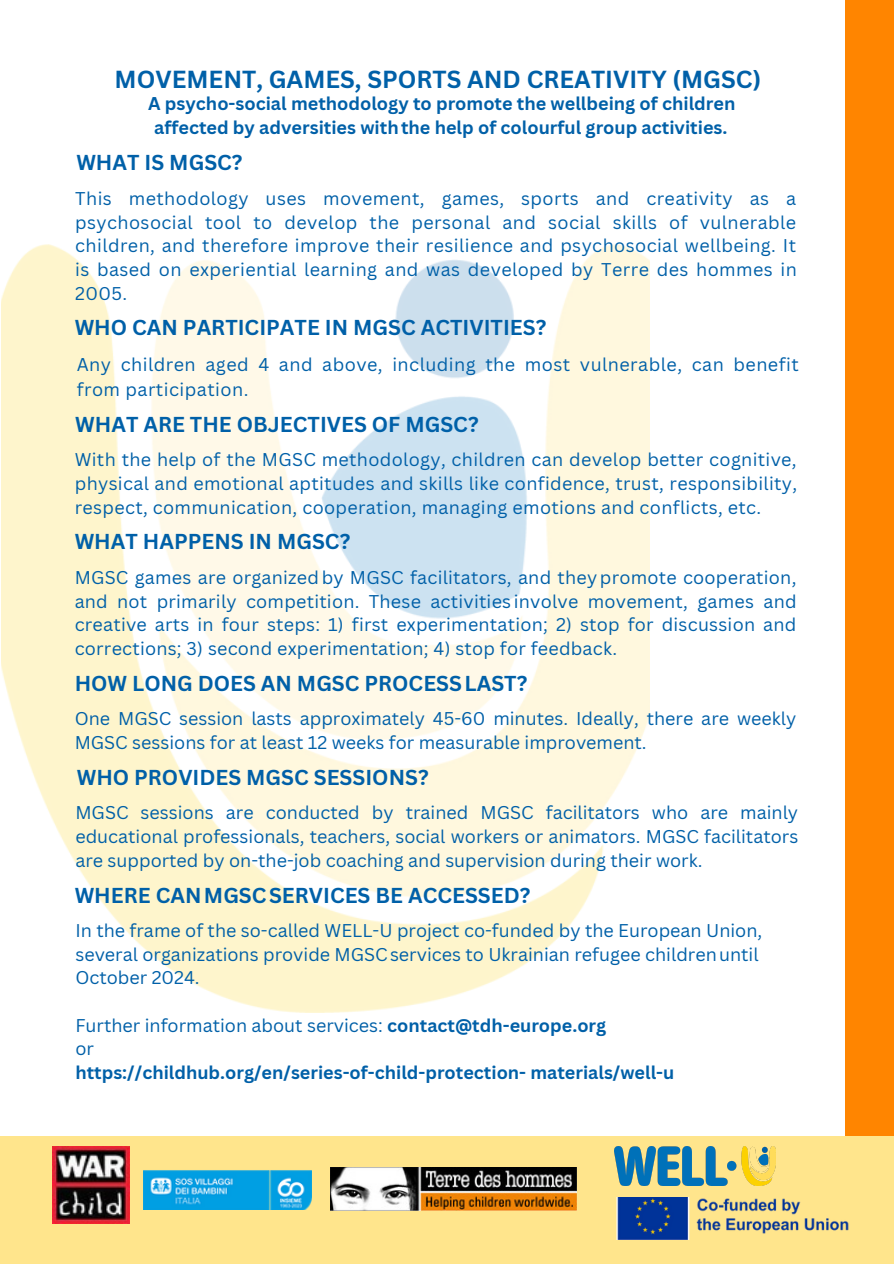
<style>
.page{position:relative;width:894px;height:1264px;background:#fff}
.page>*{position:absolute;margin:0;border:0;box-sizing:border-box;transform-origin:0 0}
.t1{font:700 24px "Canva Sans";color:#0060a8}
.t2{font:700 21px "Canva Sans";color:#0060a8}
.t3{font:18px/23.7px "Canva Sans";color:#0060a8;text-align:justify}
.t4{font:700 18px/23.7px "Canva Sans";color:#0060a8;text-align:center}
.t5{font:18px/24.8px "Canva Sans";letter-spacing:.025em;color:#0060a8}
.s1{font-weight:700}
</style>
<div class="page">
<div style="left:844px;top:0;width:49px;height:1263px;background:#ff8500"></div>
<div style="left:0;top:1135px;width:893px;height:128px;background:#ffe58c"></div>
<img style="left:330px;top:1167px;width:246px;height:43px">
<img style="left:614px;top:1146px;width:161px;height:39px">
<img style="left:143px;top:1170px;width:168px;height:39px">
<img style="left:616px;top:1197px;width:233px;height:42px">
<img style="left:1px;top:244px;width:648px;height:768px">
<img style="left:52px;top:1146px;width:77px;height:77px">
<p class="t1" style="left:114px;top:63px;width:648px">MOVEMENT, GAMES, SPORTS AND CREATIVITY (MGSC)</p>
<p class="t4" style="left:148px;top:92px;width:588px">A psycho-social methodology to promote the wellbeing of children affected by adversities withthe help of colourful group activities.</p>
<p class="t2" style="left:76px;top:147px;width:168px">WHAT IS MGSC?</p>
<p class="t3" style="left:75px;top:186px;width:723px">This methodology uses movement, games, sports and creativity as a psychosocial tool to develop the personal and social skills of vulnerable children, and therefore improve their resilience and psychosocial wellbeing. It is based on experiential learning and was developed by Terre des hommes in 2005.</p>
<p class="t2" style="left:75px;top:313px;width:473px">WHO CAN PARTICIPATE IN MGSC ACTIVITIES?</p>
<p class="t5" style="left:77px;top:352px;width:723px">Any children aged 4 and above, including the most vulnerable, can benefit from participation.</p>
<p class="t2" style="left:75px;top:409px;width:405px">WHAT ARE THE OBJECTIVES OF MGSC?</p>
<p class="t3" style="left:75px;top:447px;width:723px">With the help of the MGSC methodology, children can develop better cognitive, physical and emotional aptitudes and skills like confidence, trust, responsibility, respect, communication, cooperation, managing emotions and conflicts, etc.</p>
<p class="t2" style="left:75px;top:527px;width:277px">WHAT HAPPENS IN MGSC?</p>
<p class="t3" style="left:75px;top:565px;width:723px">MGSC games are organizedby MGSC facilitators, and theypromote cooperation, and not primarily competition. These activities involve movement, games and creative arts in four steps: 1) first experimentation; 2) stop for discussion and corrections; 3) second experimentation; 4) stop for feedback.</p>
<p class="t2" style="left:75px;top:668px;width:454px">HOW LONG DOES AN MGSC PROCESSLAST?</p>
<p class="t3" style="left:75px;top:706px;width:722px">One MGSC session lasts approximately 45-60 minutes. Ideally, there are weekly<br>MGSC sessions for at least 12 weeks for measurable improvement.</p>
<p class="t2" style="left:77px;top:762px;width:353px">WHO PROVIDES MGSC SESSIONS?</p>
<p class="t3" style="left:75px;top:800px;width:724px">MGSC sessions are conducted by trained MGSC facilitators who are mainly educational professionals, teachers, social workers or animators. MGSC facilitators are supported by on-the-job coaching and supervision during their work.</p>
<p class="t2" style="left:75px;top:880px;width:457px">WHERE CANMGSCSERVICES BE ACCESSED?</p>
<p class="t3" style="left:75px;top:918px;width:688px;text-align:left">In the frame of the so-called WELL-U project co-funded by the European Union, several organizations provide MGSCservices to Ukrainian refugee childrenuntil<br>October 2024.</p>
<p class="t3" style="left:75px;top:1012px;width:532px">Further information about services: <span class="s1">contact@tdh-europe.org</span></p>
<p class="t3" style="left:75px;top:1036px;width:20px">or</p>
<p class="t4" style="left:75px;top:1060px;width:600px">https://childhub.org/en/series-of-child-protection- materials/well-u</p>
</div>
